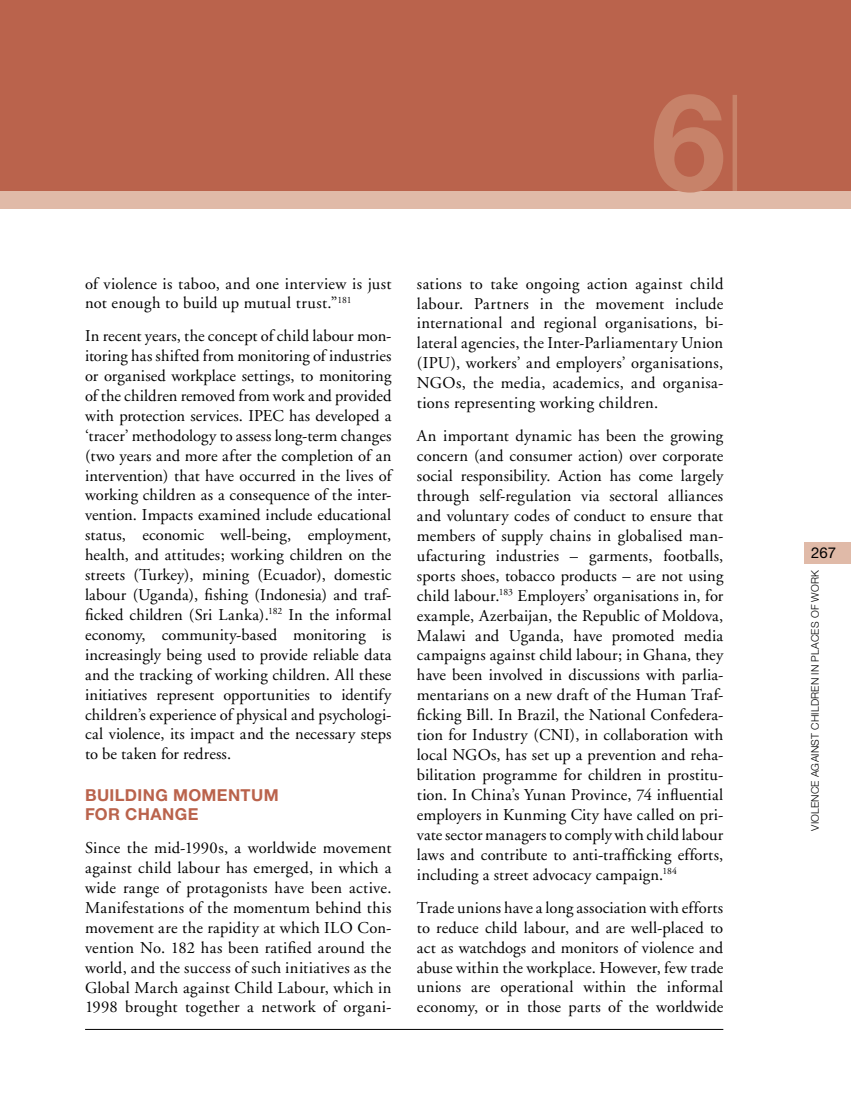
<style>
.page{position:relative;width:851px;height:1106px;background:#fff}
.page>*{position:absolute;margin:0;border:0;box-sizing:border-box;transform-origin:0 0}
.t1{font:700 135px "Helvetica Neue";color:#c78269}
.t2{font:16.5px/20px "Adobe Garamond";letter-spacing:.01em;color:#000;text-align:justify}
.t3{font:700 16.5px/20px "Helvetica Neue";letter-spacing:.025em;color:#ba634c}
.t4{font:15px "Helvetica Neue";color:#000}
.t5{font:300 10.5px "Helvetica Neue";letter-spacing:.015em;color:#000}
</style>
<div class="page">
<div style="left:0;top:0;width:850px;height:191px;background:#ba634c"></div>
<div style="left:732px;top:95px;width:5px;height:96px;background:#c78269"></div>
<hr style="left:85px;top:1029px;width:638px;height:1px;background:#000">
<div style="left:804px;top:542px;width:46px;height:21px;background:#e0baa8"></div>
<div style="left:0;top:191px;width:850px;height:17px;background:#e0baa8"></div>
<h1 class="t1" style="left:651px;top:59px;width:77px">6</h1>
<p class="t2" style="left:85px;top:274px;width:308px">of violence is taboo, and one interview is just not enough to build up mutual trust.”<sup>181</sup></p>
<p class="t2" style="left:85px;top:326px;width:308px">In recent years, the concept of child labour mon&shy;itoring has shifted from monitoring of industries or organised workplace settings, to monitoring of the children removed from work and provided with protection services. IPEC has developed a ‘tracer’ methodology to assess long-term changes (two years and more after the completion of an intervention) that have occurred in the lives of working children as a consequence of the inter&shy;vention. Impacts examined include educational status, economic well-being, employment, health, and attitudes; working children on the streets (Turkey), mining (Ecuador), domestic labour (Uganda), fishing (Indonesia) and traf&shy;ficked children (Sri Lanka).<sup>182</sup> In the informal economy, community-based monitoring is increasingly being used to provide reliable data and the tracking of working children. All these initiatives represent opportunities to identify children’s experience of physical and psychologi&shy;cal violence, its impact and the necessary steps to be taken for redress.</p>
<p class="t3" style="left:85px;top:784px;width:195px">BUILDING MOMENTUM<br>FOR CHANGE</p>
<p class="t2" style="left:85px;top:838px;width:308px">Since the mid-1990s, a worldwide movement against child labour has emerged, in which a wide range of protagonists have been active.<br>Manifestations of the momentum behind this movement are the rapidity at which ILO Con&shy;vention No. 182 has been ratified around the world, and the success of such initiatives as the Global March against Child Labour, which in 1998 brought together a network of organi-</p>
<p class="t2" style="left:417px;top:274px;width:308px">sations to take ongoing action against child labour. Partners in the movement include international and regional organisations, bi&shy;lateral agencies, the Inter-Parliamentary Union (IPU), workers’ and employers’ organisations, NGOs, the media, academics, and organisa&shy;tions representing working children.</p>
<p class="t2" style="left:417px;top:426px;width:308px">An important dynamic has been the growing concern (and consumer action) over corporate social responsibility. Action has come largely through self-regulation via sectoral alliances and voluntary codes of conduct to ensure that members of supply chains in globalised man&shy;ufacturing industries – garments, footballs, sports shoes, tobacco products – are not using child labour.<sup>183</sup> Employers’ organisations in, for example, Azerbaijan, the Republic of Moldova, Malawi and Uganda, have promoted media campaigns against child labour; in Ghana, they have been involved in discussions with parlia&shy;mentarians on a new draft of the Human Traf&shy;ficking Bill. In Brazil, the National Confedera&shy;tion for Industry (CNI), in collaboration with local NGOs, has set up a prevention and reha&shy;bilitation programme for children in prostitu&shy;tion. In China’s Yunan Province, 74 influential employers in Kunming City have called on pri&shy;vate sector managers to comply with child labour laws and contribute to anti-trafficking efforts, including a street advocacy campaign.<sup>184</sup></p>
<p class="t2" style="left:417px;top:897px;width:308px">Trade unions have a long association with efforts to reduce child labour, and are well-placed to act as watchdogs and monitors of violence and abuse within the workplace. However, few trade unions are operational within the informal economy, or in those parts of the worldwide</p>
<p class="t4" style="left:810px;top:544px;width:9px">267</p>
<p class="t5" style="left:808px;top:830px;width:262px;rotate:-90deg">Violence against children in places of work</p>
</div>
